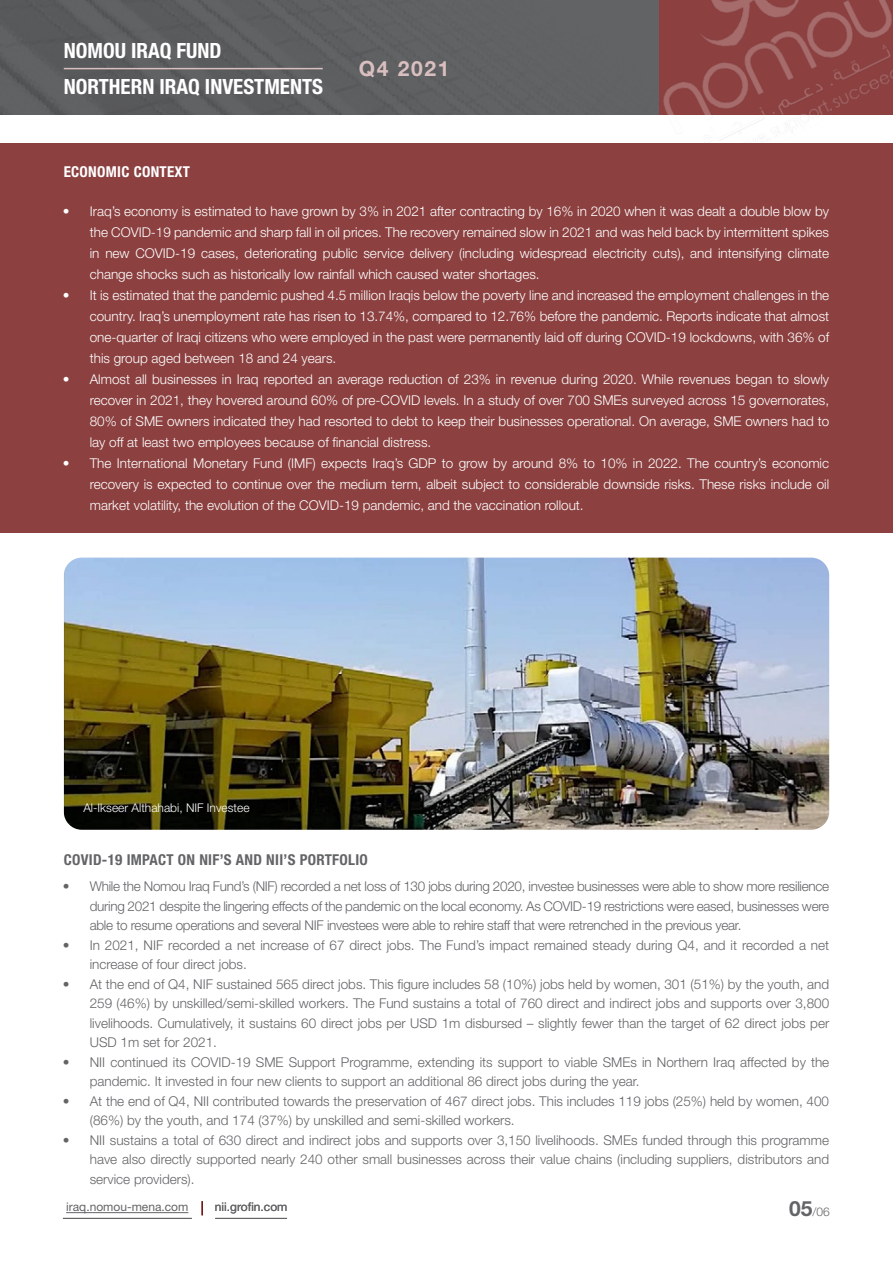
<style>
.page{position:relative;width:893px;height:1263px;background:#fff}
.page>*{position:absolute;margin:0;border:0;box-sizing:border-box;transform-origin:0 0}
.t1{font:700 condensed 21px/36px "Helvetica Neue LT Std";color:#fff}
.t2{font:700 21px "Helvetica Neue LT Std";letter-spacing:.08em;color:#d9bfbf}
.t3{font:700 condensed 15px "Helvetica Neue LT Std";letter-spacing:.02em;color:#636466}
.t4{font:700 condensed 15px "Helvetica Neue LT Std";letter-spacing:.02em;color:#fff}
.t5{font:300 13.5px/21px "Helvetica Neue LT Std";color:#fff;text-align:justify}
.t6{font:300 13.5px/19.5px "Helvetica Neue LT Std";color:#636466;text-align:justify}
.t7{font:12px "Helvetica Neue LT Std";color:#636466}
.t8{font:300 12px "Helvetica Neue LT Std";color:#fff}
.t9{font:300 12px "Helvetica Neue LT Std";color:#636466}
.s1{font-weight:700;font-size:21px}
</style>
<div class="page">
<div style="left:0;top:0;width:608px;height:115px;background:#5f6062"></div>
<hr style="left:64px;top:68px;width:259px;height:1px;background:#d9bfbf">
<img style="left:608px;top:0;width:285px;height:141px">
<div style="left:0;top:143px;width:893px;height:390px;background:#8c4040"></div>
<img style="left:64px;top:558px;width:765px;height:272px">
<hr style="left:66px;top:1212px;width:122px;height:1px;background:#636466">
<svg style="left:202px;top:1201px;width:1px;height:14px"></svg>
<hr style="left:63px;top:1218px;width:129px;height:1px;background:#636466">
<hr style="left:215px;top:1218px;width:72px;height:1px;background:#636466">
<h1 class="t1" style="left:64px;top:32px;width:261px">NOMOU IRAQ FUND<br>NORTHERN IRAQ INVESTMENTS</h1>
<h1 class="t2" style="left:359px;top:56px;width:92px">Q4 2021</h1>
<p class="t4" style="left:64px;top:162px;width:128px">ECONOMIC CONTEXT</p>
<p class="t5" style="left:90px;top:200px;width:741px;text-indent:-27px">• Iraq’s economy is estimated to have grown by 3% in 2021 after contracting by 16% in 2020 when it was dealt a double blow by the COVID-19 pandemic and sharp fall in oil prices. The recovery remained slow in 2021 and was held back by intermittent spikes in new COVID-19 cases, deteriorating public service delivery (including widespread electricity cuts), and intensifying climate change shocks such as historically low rainfall which caused water shortages.</p>
<p class="t5" style="left:90px;top:284px;width:741px;text-indent:-27px">• It is estimated that the pandemic pushed 4.5 million Iraqis below the poverty line and increased the employment challenges in the country. Iraq’s unemployment rate has risen to 13.74%, compared to 12.76% before the pandemic. Reports indicate that almost one-quarter of Iraqi citizens who were employed in the past were permanently laid off during COVID-19 lockdowns, with 36% of this group aged between 18 and 24 years.</p>
<p class="t5" style="left:90px;top:368px;width:741px;text-indent:-27px">• Almost all businesses in Iraq reported an average reduction of 23% in revenue during 2020. While revenues began to slowly recover in 2021, they hovered around 60% of pre-COVID levels. In a study of over 700 SMEs surveyed across 15 governorates, 80% of SME owners indicated they had resorted to debt to keep their businesses operational. On average, SME owners had to lay off at least two employees because of financial distress.</p>
<p class="t5" style="left:90px;top:452px;width:741px;text-indent:-27px">• The International Monetary Fund (IMF) expects Iraq’s GDP to grow by around 8% to 10% in 2022. The country’s economic recovery is expected to continue over the medium term, albeit subject to considerable downside risks. These risks include oil market volatility, the evolution of the COVID-19 pandemic, and the vaccination rollout.</p>
<p class="t8" style="left:83px;top:800px;width:168px">Al-Ikseer Althahabi, NIF Investee</p>
<p class="t3" style="left:64px;top:851px;width:306px">COVID-19 IMPACT ON NIF’S AND NII’S PORTFOLIO</p>
<p class="t6" style="left:90px;top:876px;width:741px;text-indent:-27px">• While the Nomou Iraq Fund’s (NIF) recorded a net loss of 130 jobs during 2020, investee businesses were able to show more resilience during 2021 despite the lingering effects of the pandemic on the local economy. As COVID-19 restrictions were eased, businesses were able to resume operations and several NIF investees were able to rehire staff that were retrenched in the previous year.</p>
<p class="t6" style="left:90px;top:935px;width:741px;text-indent:-27px">• In 2021, NIF recorded a net increase of 67 direct jobs. The Fund’s impact remained steady during Q4, and it recorded a net increase of four direct jobs.</p>
<p class="t6" style="left:90px;top:974px;width:741px;text-indent:-27px">• At the end of Q4, NIF sustained 565 direct jobs. This figure includes 58 (10%) jobs held by women, 301 (51%) by the youth, and 259 (46%) by unskilled/semi-skilled workers. The Fund sustains a total of 760 direct and indirect jobs and supports over 3,800 livelihoods. Cumulatively, it sustains 60 direct jobs per USD 1m disbursed – slightly fewer than the target of 62 direct jobs per USD 1m set for 2021.</p>
<p class="t6" style="left:90px;top:1052px;width:741px;text-indent:-27px">• NII continued its COVID-19 SME Support Programme, extending its support to viable SMEs in Northern Iraq affected by the pandemic. It invested in four new clients to support an additional 86 direct jobs during the year.</p>
<p class="t6" style="left:90px;top:1091px;width:741px;text-indent:-27px">• At the end of Q4, NII contributed towards the preservation of 467 direct jobs. This includes 119 jobs (25%) held by women, 400 (86%) by the youth, and 174 (37%) by unskilled and semi-skilled workers.</p>
<p class="t6" style="left:90px;top:1130px;width:741px;text-indent:-27px">• NII sustains a total of 630 direct and indirect jobs and supports over 3,150 livelihoods. SMEs funded through this programme have also directly supported nearly 240 other small businesses across their value chains (including suppliers, distributors and service providers).</p>
<p class="t7" style="left:66px;top:1200px;width:124px">iraq.nomou-mena.com</p>
<p class="t7" style="left:215px;top:1200px;width:74px">nii.grofin.com</p>
<p class="t9" style="left:789px;top:1204px;width:42px"><span class="s1">05</span>/06</p>
</div>
